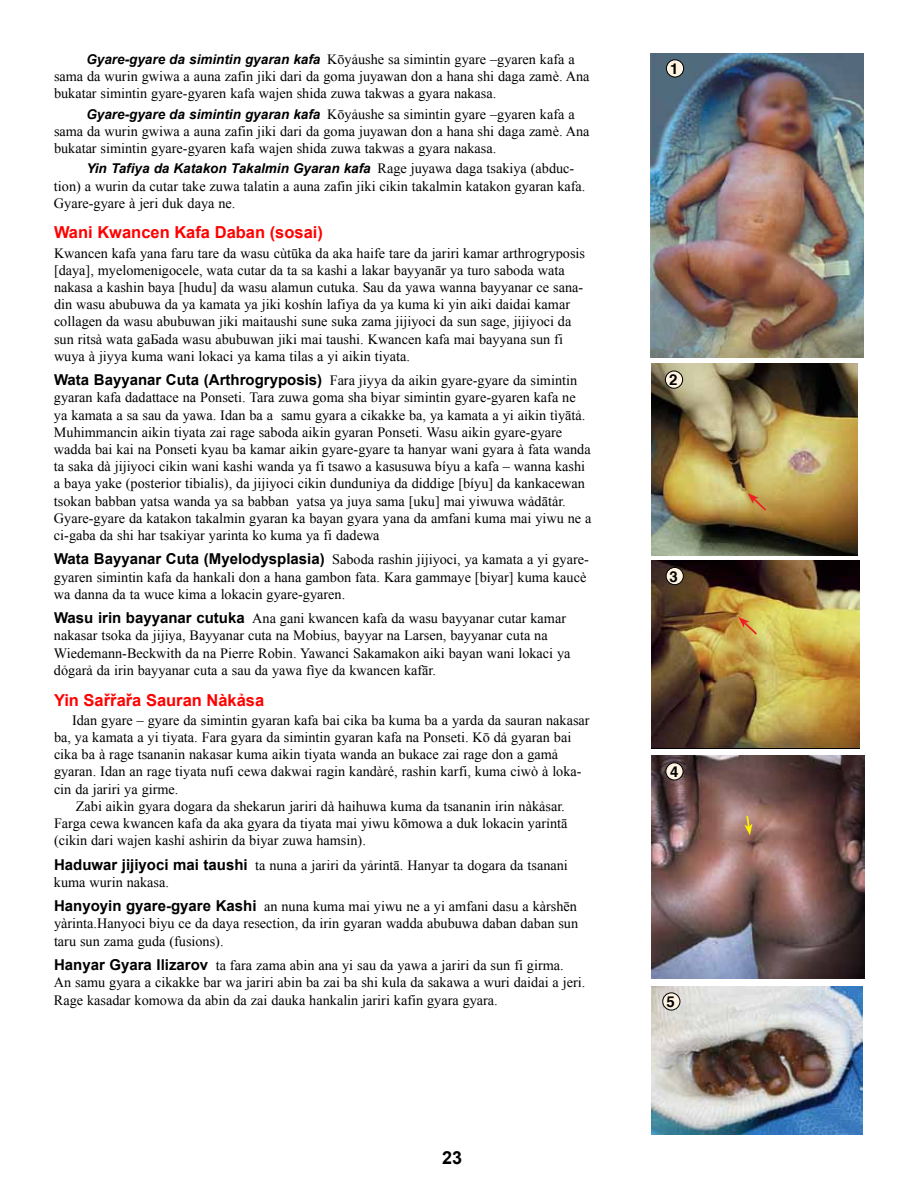
<style>
.page{position:relative;width:918px;height:1188px;background:#fff}
.page>*{position:absolute;margin:0;border:0;box-sizing:border-box;transform-origin:0 0}
.t1{font:700 18px "Arial";color:#000}
.t2{font:700 16.5px "Arial";color:#f00}
.t3{font:700 15px "Helvetica";color:#000}
.t4{font:14.25px/17.1px "Times New Roman";color:#000}
.t5{font:italic 700 13.5px "Arial";color:#000}
.s1{font-family:"Arial";font-weight:700;font-style:italic;font-size:13.5px}
.s2{font-family:"Times New Roman";font-weight:400;font-style:normal;font-size:14.25px}
.s3{font-family:"Arial";font-weight:700;font-size:15px}
</style>
<div class="page">
<svg style="left:794px;top:560px;width:17px;height:1px"></svg>
<svg style="left:772px;top:748px;width:39px;height:1px"></svg>
<img style="left:650px;top:54px;width:213px;height:303px">
<img style="left:652px;top:756px;width:212px;height:223px">
<img style="left:652px;top:364px;width:206px;height:192px">
<img style="left:652px;top:561px;width:208px;height:187px">
<img style="left:652px;top:986px;width:211px;height:149px">
<div style="left:665px;top:371px;width:18px;height:17px;background:#fff3e1;border-radius:50%"></div>
<div style="left:665px;top:371px;width:18px;height:17px;border:1px solid #000;border-radius:50%"></div>
<div style="left:666px;top:60px;width:18px;height:17px;background:#fff3e1;border-radius:50%"></div>
<div style="left:666px;top:60px;width:18px;height:17px;border:1px solid #000;border-radius:50%"></div>
<div style="left:666px;top:567px;width:17px;height:18px;background:#fff3e1;border-radius:50%"></div>
<div style="left:666px;top:567px;width:18px;height:18px;border:1px solid #000;border-radius:50%"></div>
<div style="left:666px;top:763px;width:17px;height:17px;background:#fff3e1;border-radius:50%"></div>
<div style="left:666px;top:763px;width:17px;height:17px;border:1px solid #000;border-radius:50%"></div>
<div style="left:663px;top:993px;width:17px;height:17px;background:#fff3e1;border-radius:50%"></div>
<div style="left:663px;top:993px;width:17px;height:17px;border:1px solid #000;border-radius:50%"></div>
<svg style="left:738px;top:617px;width:21px;height:19px"></svg>
<svg style="left:748px;top:493px;width:20px;height:20px"></svg>
<svg style="left:744px;top:814px;width:8px;height:21px"></svg>
<p class="t4" style="left:54px;top:50px;width:537px;text-indent:32px"><span class="s1">Gyare-gyare da simintin gyaran kafa</span> Kōyảushe sa simintin gyare –gyaren kafa a sama da wurin gwiwa a auna zafin jiki dari da goma juyawan don a hana shi daga zamè. Ana bukatar simintin gyare-gyaren kafa wajen shida zuwa takwas a gyara nakasa.</p>
<p class="t4" style="left:54px;top:105px;width:537px;text-indent:32px"><span class="s1">Gyare-gyare da simintin gyaran kafa</span> Kōyảushe sa simintin gyare –gyaren kafa a sama da wurin gwiwa a auna zafin jiki dari da goma juyawan don a hana shi daga zamè. Ana bukatar simintin gyare-gyaren kafa wajen shida zuwa takwas a gyara nakasa.</p>
<p class="t5" style="left:86px;top:160px;width:489px">Yin Tafiya da Katakon Takalmin Gyaran kafa <span class="s2">Rage juyawa daga tsakiya (abduc-</span></p>
<p class="t4" style="left:54px;top:177px;width:533px">tion) a wurin da cutar take zuwa talatin a auna zafin jiki cikin takalmin katakon gyaran kafa.<br>Gyare-gyare à jeri duk daya ne.</p>
<p class="t2" style="left:54px;top:222px;width:270px">Wani Kwancen Kafa Daban (sosai)</p>
<p class="t4" style="left:54px;top:244px;width:533px">Kwancen kafa yana faru tare da wasu cùtūka da aka haife tare da jariri kamar arthrogryposis [daya], myelomenigocele, wata cutar da ta sa kashi a lakar bayyanār ya turo saboda wata nakasa a kashin baya [hudu] da wasu alamun cutuka. Sau da yawa wanna bayyanar ce sana&shy;din wasu abubuwa da ya kamata ya jiki koshín lafiya da ya kuma ki yin aiki daidai kamar collagen da wasu abubuwan jiki maitaushi sune suka zama jijiyoci da sun sage, jijiyoci da sun ritsà wata gaБada wasu abubuwan jiki mai taushi. Kwancen kafa mai bayyana sun fi wuya à jiyya kuma wani lokaci ya kama tilas a yi aikin tiyata.</p>
<p class="t4" style="left:54px;top:372px;width:539px"><span class="s3">Wata Bayyanar Cuta (Arthrogryposis)</span> Fara jiyya da aikin gyare-gyare da simintin gyaran kafa dadattace na Ponseti. Tara zuwa goma sha biyar simintin gyare-gyaren kafa ne ya kamata a sa sau da yawa. Idan ba a samu gyara a cikakke ba, ya kamata a yi aikin tìyātả.<br>Muhimmancin aikin tiyata zai rage saboda aikin gyaran Ponseti. Wasu aikin gyare-gyare wadda bai kai na Ponseti kyau ba kamar aikin gyare-gyare ta hanyar wani gyara à fata wanda ta saka dà jijiyoci cikin wani kashi wanda ya fi tsawo a kasusuwa bíyu a kafa – wanna kashi a baya yake (posterior tibialis), da jijiyoci cikin dunduniya da diddige [bíyu] da kankacewan tsokan babban yatsa wanda ya sa babban yatsa ya juya sama [uku] mai yiwuwa wảdātảr.<br>Gyare-gyare da katakon takalmin gyaran ka bayan gyara yana da amfani kuma mai yiwu ne a ci-gaba da shi har tsakiyar yarinta ko kuma ya fi dadewa</p>
<p class="t4" style="left:54px;top:551px;width:536px"><span class="s3">Wata Bayyanar Cuta (Myelodysplasia)</span> Saboda rashin jijiyoci, ya kamata a yi gyare&shy;gyaren simintin kafa da hankali don a hana gambon fata. Kara gammaye [biyar] kuma kaucè wa danna da ta wuce kima a lokacin gyare-gyaren.</p>
<p class="t4" style="left:54px;top:610px;width:518px"><span class="s3">Wasu irin bayyanar cutuka</span> Ana gani kwancen kafa da wasu bayyanar cutar kamar nakasar tsoka da jijiya, Bayyanar cuta na Mobius, bayyar na Larsen, bayyanar cuta na Wiedemann-Beckwith da na Pierre Robin. Yawanci Sakamakon aiki bayan wani lokaci ya dỏgarả da irin bayyanar cuta a sau da yawa fìye da kwancen kafār.</p>
<p class="t2" style="left:54px;top:689px;width:212px">Yin Sařřařa Sauran Nàkảsa</p>
<p class="t4" style="left:72px;top:711px;width:519px">Idan gyare – gyare da simintin gyaran kafa bai cika ba kuma ba a yarda da sauran nakasar</p>
<p class="t4" style="left:54px;top:728px;width:519px">ba, ya kamata a yi tiyata. Fara gyara da simintin gyaran kafa na Ponseti. Kō dả gyaran bai</p>
<p class="t4" style="left:54px;top:746px;width:506px">cika ba à rage tsananin nakasar kuma aikin tiyata wanda an bukace zai rage don a gamả</p>
<p class="t4" style="left:54px;top:763px;width:529px">gyaran. Idan an rage tiyata nufi cewa dakwai ragin kandàré, rashin karfi, kuma ciwò à loka-</p>
<p class="t4" style="left:54px;top:780px;width:126px">cin da jariri ya girme.</p>
<p class="t4" style="left:76px;top:797px;width:490px">Zabi aikìn gyara dogara da shekarun jariri dà haihuwa kuma da tsananin irin nàkảsar.</p>
<p class="t4" style="left:54px;top:814px;width:515px">Farga cewa kwancen kafa da aka gyara da tiyata mai yiwu kōmowa a duk lokacin yarỉntā</p>
<p class="t4" style="left:54px;top:832px;width:313px">(cikin dari wajen kashỉ ashirin da biyar zuwa hamsin).</p>
<p class="t4" style="left:54px;top:856px;width:515px"><span class="s3">Haduwar jijiyoci mai taushi</span> ta nuna a jariri da yảrintā. Hanyar ta dogara da tsanani kuma wurin nakasa.</p>
<p class="t4" style="left:54px;top:898px;width:526px;text-align:justify"><span class="s3">Hanyoyin gyare-gyare Kashi</span> an nuna kuma mai yiwu ne a yi amfani dasu a kàrshēn yàrinta.Hanyoci biyu ce da daya resection, da irin gyaran wadda abubuwa daban daban sun taru sun zama guda (fusions).</p>
<p class="t4" style="left:54px;top:957px;width:533px"><span class="s3">Hanyar Gyara Ilizarov</span> ta fara zama abin ana yi sau da yawa a jariri da sun fi girma.<br>An samu gyara a cikakke bar wa jariri abin ba zai ba shi kula da sakawa a wuri daidai a jeri.<br>Rage kasadar komowa da abin da zai dauka hankalin jariri kafin gyara gyara.</p>
<p class="t1" style="left:442px;top:1146px;width:22px">23</p>
<p class="t3" style="left:670px;top:57px;width:10px">1</p>
<p class="t3" style="left:669px;top:368px;width:10px">2</p>
<p class="t3" style="left:670px;top:564px;width:10px">3</p>
<p class="t3" style="left:670px;top:760px;width:10px">4</p>
<p class="t3" style="left:666px;top:990px;width:10px">5</p>
</div>
